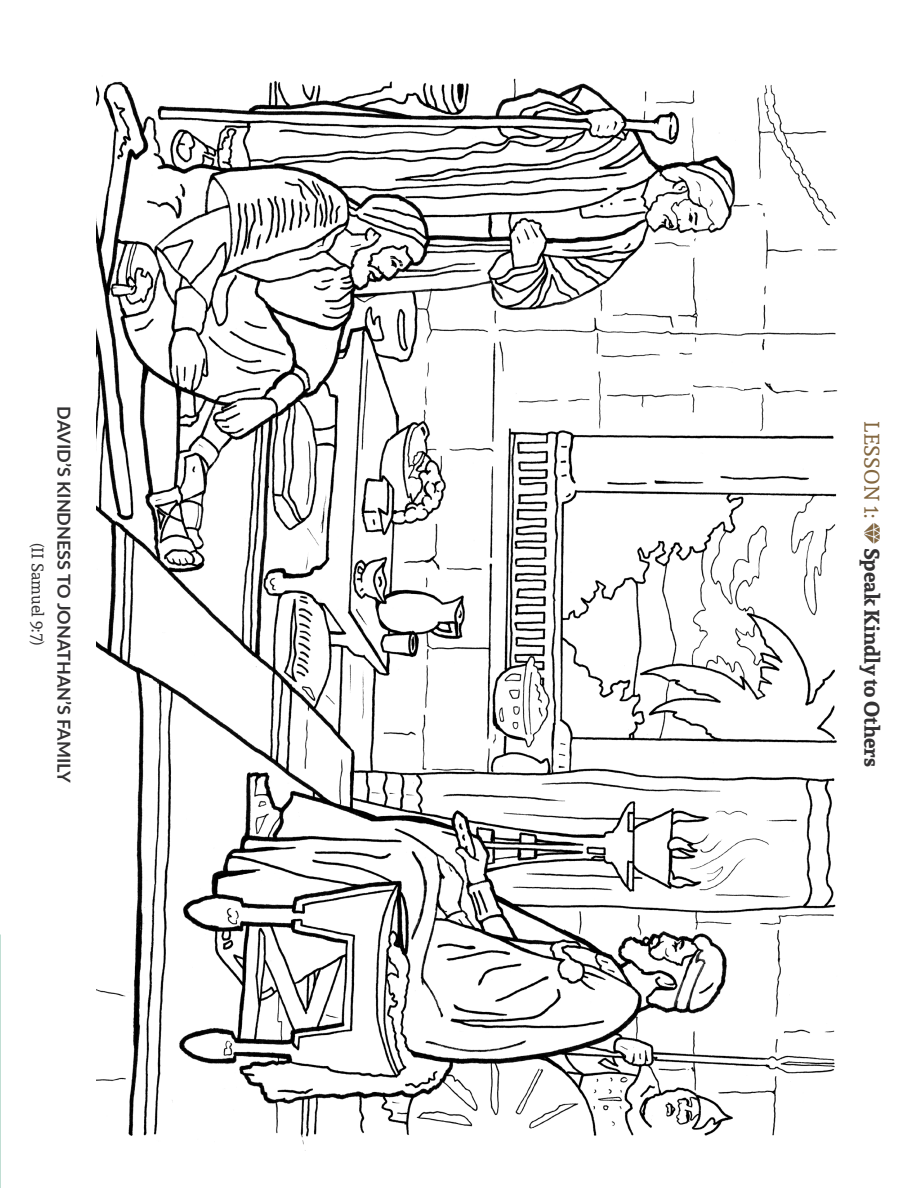
<style>
.page{position:relative;width:918px;height:1188px;background:#fff}
.page>*{position:absolute;margin:0;border:0;box-sizing:border-box;transform-origin:0 0}
.Coloring_page_Header{font:700 21px "Andada";letter-spacing:-.005em;color:#333233}
.Coloring_page_Header-2{font:21px "Andada";letter-spacing:.015em;color:#836740}
.Coloring_Page_Title{font:700 18px "Lato";color:#333233}
.Coloring_Page_Refere{font:16.5px "Andada";letter-spacing:-.005em;color:#333233}
</style>
<div class="page">
<img style="left:97px;top:78px;width:741px;height:1073px">
<img style="left:0;top:1145px;width:1px;height:43px">
<img style="left:864px;top:523px;width:16px;height:21px">
<p class="Coloring_Page_Refere" style="left:48px;top:543px;width:104px;rotate:90deg">(II Samuel 9:7)</p>
<p class="Coloring_Page_Title" style="left:77px;top:406px;width:378px;rotate:90deg">DAVID’S KINDNESS TO JONATHAN’S FAMILY</p>
<p class="Coloring_page_Header-2" style="left:885px;top:421px;width:98px;rotate:90deg">LESSON 1:</p>
<p class="Coloring_page_Header" style="left:886px;top:548px;width:221px;rotate:90deg">Speak Kindly to Others</p>
</div>
